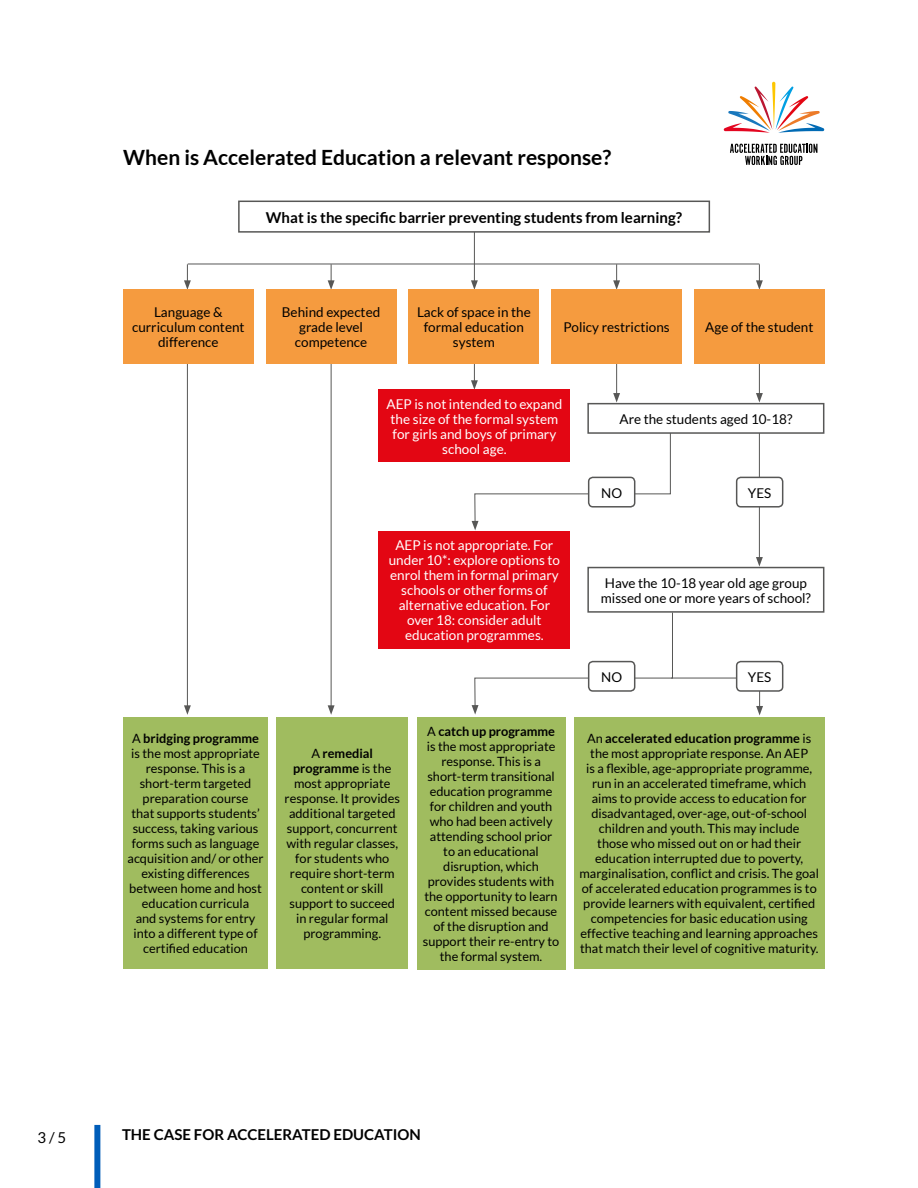
<style>
.page{position:relative;width:918px;height:1188px;background:#fff}
.page>*{position:absolute;margin:0;border:0;box-sizing:border-box;transform-origin:0 0}
.t1{font:700 21px "Lato";color:#000}
.t2{font:700 15px "Lato";color:#000}
.t3{font:15px "Lato";color:#000}
.t4{font:13.5px/15px "Lato";color:#fff;text-align:center}
.t5{font:13.5px/15px "Lato";color:#000;text-align:center}
.t6{font:12.75px/15px "Lato";color:#000;text-align:center}
.s1{font-weight:700}
</style>
<div class="page">
<hr style="left:474px;top:219px;width:1px;height:64px;background:#575756">
<svg style="left:471px;top:280px;width:7px;height:10px"></svg>
<hr style="left:474px;top:345px;width:1px;height:38px;background:#575756">
<svg style="left:471px;top:380px;width:7px;height:9px"></svg>
<svg style="left:184px;top:264px;width:7px;height:26px"></svg>
<hr style="left:187px;top:348px;width:1px;height:360px;background:#575756">
<svg style="left:184px;top:705px;width:7px;height:10px"></svg>
<svg style="left:328px;top:265px;width:7px;height:25px"></svg>
<hr style="left:331px;top:348px;width:1px;height:360px;background:#575756">
<svg style="left:328px;top:705px;width:7px;height:10px"></svg>
<svg style="left:613px;top:265px;width:7px;height:25px"></svg>
<hr style="left:616px;top:348px;width:1px;height:47px;background:#575756">
<svg style="left:613px;top:393px;width:7px;height:10px"></svg>
<svg style="left:756px;top:264px;width:7px;height:26px"></svg>
<hr style="left:759px;top:348px;width:1px;height:47px;background:#575756">
<svg style="left:756px;top:393px;width:7px;height:10px"></svg>
<hr style="left:759px;top:428px;width:1px;height:131px;background:#575756">
<svg style="left:756px;top:557px;width:7px;height:10px"></svg>
<svg style="left:472px;top:434px;width:199px;height:96px"></svg>
<svg style="left:472px;top:613px;width:291px;height:102px"></svg>
<hr style="left:188px;top:264px;width:571px;height:1px;background:#575756">
<div style="left:238px;top:201px;width:472px;height:32px;border:2px solid #575756"></div>
<div style="left:123px;top:290px;width:130px;height:74px;background:#f59b3f"></div>
<div style="left:123px;top:717px;width:145px;height:252px;background:#a0bc5f"></div>
<div style="left:276px;top:717px;width:132px;height:252px;background:#a0bc5f"></div>
<div style="left:417px;top:717px;width:149px;height:253px;background:#a0bc5f"></div>
<div style="left:574px;top:717px;width:250px;height:252px;background:#a0bc5f"></div>
<div style="left:266px;top:290px;width:130px;height:74px;background:#f59b3f"></div>
<div style="left:409px;top:290px;width:130px;height:74px;background:#f59b3f"></div>
<div style="left:378px;top:389px;width:192px;height:73px;background:#e30613"></div>
<div style="left:378px;top:531px;width:192px;height:118px;background:#e30613"></div>
<div style="left:588px;top:404px;width:236px;height:29px;background:#fff"></div>
<div style="left:587px;top:403px;width:237px;height:31px;border:2px solid #575756"></div>
<div style="left:737px;top:477px;width:46px;height:30px;background:#fff;border-radius:4px"></div>
<div style="left:736px;top:477px;width:47px;height:31px;border:2px solid #575756;border-radius:4px"></div>
<div style="left:589px;top:477px;width:46px;height:30px;background:#fff;border-radius:4px"></div>
<div style="left:588px;top:477px;width:47px;height:31px;border:2px solid #575756;border-radius:4px"></div>
<div style="left:589px;top:662px;width:46px;height:29px;background:#fff;border-radius:4px"></div>
<div style="left:588px;top:661px;width:47px;height:31px;border:2px solid #575756;border-radius:4px"></div>
<div style="left:587px;top:567px;width:237px;height:46px;border:2px solid #575756"></div>
<div style="left:552px;top:290px;width:130px;height:74px;background:#f59b3f"></div>
<div style="left:694px;top:290px;width:130px;height:74px;background:#f59b3f"></div>
<div style="left:737px;top:662px;width:46px;height:29px;background:#fff;border-radius:4px"></div>
<div style="left:736px;top:661px;width:47px;height:31px;border:2px solid #575756;border-radius:4px"></div>
<div style="left:94px;top:1125px;width:6px;height:63px;background:#005db9"></div>
<svg style="left:730px;top:144px;width:87px;height:21px"></svg>
<svg style="left:724px;top:82px;width:100px;height:51px"></svg>
<h1 class="t1" style="left:123px;top:145px;width:490px">When is Accelerated Education a relevant response?</h1>
<p class="t2" style="left:266px;top:209px;width:418px">What is the specific barrier preventing students from learning?</p>
<p class="t5" style="left:132px;top:305px;width:114px">Language &amp; curriculum content difference</p>
<p class="t5" style="left:282px;top:305px;width:100px">Behind expected grade level competence</p>
<p class="t5" style="left:417px;top:305px;width:115px">Lack of space in the formal education system</p>
<p class="t5" style="left:564px;top:320px;width:108px">Policy restrictions</p>
<p class="t5" style="left:705px;top:320px;width:110px">Age of the student</p>
<p class="t4" style="left:387px;top:396px;width:177px">AEP is not intended to expand the size of the formal system for girls and boys of primary school age.</p>
<p class="t4" style="left:389px;top:538px;width:173px">AEP is not appropriate. For under 10*: explore options to enrol them in formal primary schools or other forms of alternative education. For over 18: consider adult education programmes.</p>
<p class="t5" style="left:619px;top:411px;width:174px">Are the students aged 10-18?</p>
<p class="t5" style="left:601px;top:485px;width:22px">NO</p>
<p class="t5" style="left:748px;top:485px;width:25px">YES</p>
<p class="t5" style="left:601px;top:575px;width:212px;text-align:left">Have the 10-18 year old age group missed one or more years of school?</p>
<p class="t5" style="left:601px;top:669px;width:22px">NO</p>
<p class="t5" style="left:748px;top:669px;width:25px">YES</p>
<p class="t6" style="left:128px;top:731px;width:138px">A <span class="s1">bridging programme </span>is the most appropriate response. This is a short-term targeted preparation course<br>that supports students’ success, taking various forms such as language acquisition and/ or other existing differences between home and host education curricula<br>and systems for entry into a different type of certified education</p>
<p class="t6" style="left:285px;top:746px;width:117px">A <span class="s1">remedial programme</span> is the most appropriate response. It provides additional targeted support, concurrent with regular classes, for students who require short-term content or skill support to succeed in regular formal programming.</p>
<p class="t6" style="left:423px;top:724px;width:138px">A <span class="s1">catch up programme </span>is the most appropriate response. This is a short-term transitional education programme for children and youth who had been actively attending school prior to an educational disruption, which provides students with the opportunity to learn content missed because of the disruption and support their re-entry to the formal system.</p>
<p class="t6" style="left:580px;top:731px;width:241px">An <span class="s1">accelerated education programme</span> is the most appropriate response. An AEP<br>is a flexible, age-appropriate programme, run in an accelerated timeframe, which aims to provide access to education for disadvantaged, over-age, out-of-school children and youth. This may include<br>those who missed out on or had their education interrupted due to poverty, marginalisation, conflict and crisis. The goal of accelerated education programmes is to provide learners with equivalent, certified competencies for basic education using effective teaching and learning approaches that match their level of cognitive maturity.</p>
<p class="t3" style="left:37px;top:1129px;width:30px">3 / 5</p>
<p class="t2" style="left:122px;top:1126px;width:300px">THE CASE FOR ACCELERATED EDUCATION</p>
</div>
